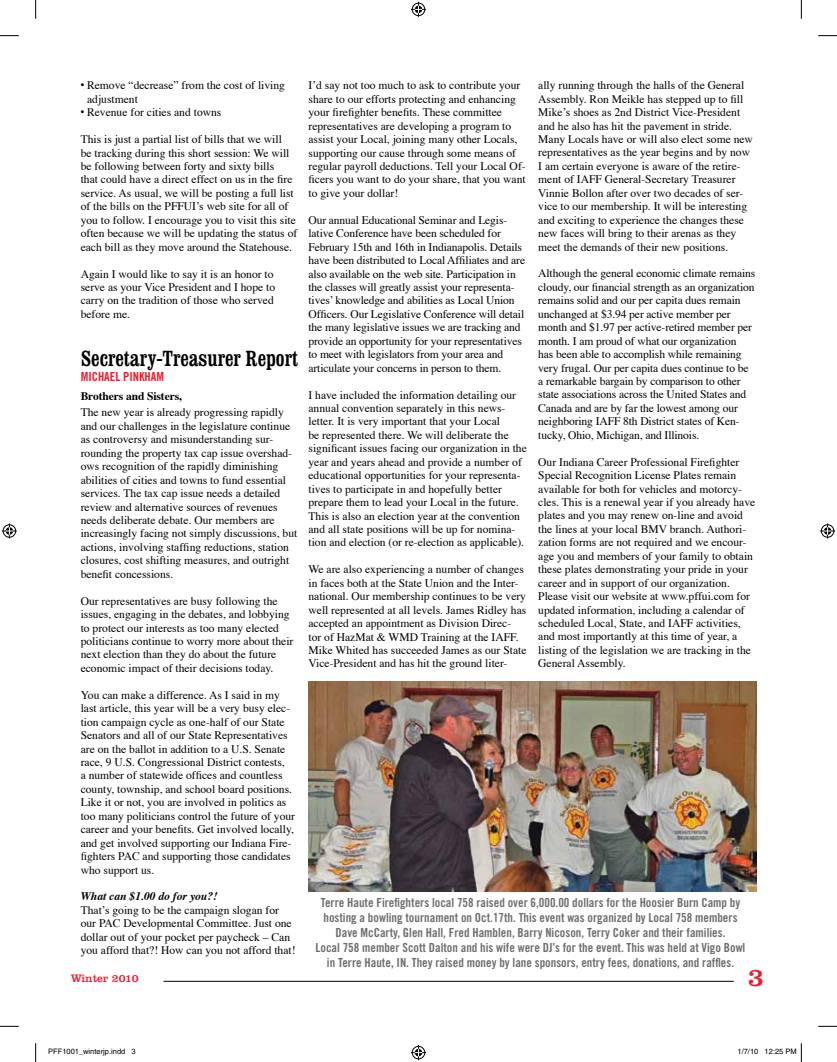
<style>
.page{position:relative;width:837px;height:1062px;background:#fff}
.page>*{position:absolute;margin:0;border:0;box-sizing:border-box;transform-origin:0 0}
.t1{font:26.25px "Clarendon LT Std";color:#ed1c2e}
.t2{font:condensed 22.5px "Clarendon BT";color:#000}
.t3{font:12.5px/15px "Trade Gothic Bold Cond Twenty";color:#6d6e71;text-align:center}
.t4{font:12.5px "Trade Gothic Bold Cond Twenty";color:#ed1c2e}
.t5{font:11.5px/13.4px "Times";color:#000}
.t6{font:italic 700 11.5px "Times";color:#000}
.t7{font:700 11.5px "Times";letter-spacing:-.01em;color:#000}
.t8{font:11.25px "Clarendon LT Std";color:#ed1c2e}
.t9{font:7.5px "Helvetica";color:#000}
.s1{font-size:10px}
</style>
<div class="page">
<hr style="left:163px;top:980px;width:570px;height:1px;background:#000">
<img style="left:308px;top:681px;width:448px;height:210px">
<svg style="left:0;top:35px;width:19px;height:1px"></svg>
<svg style="left:818px;top:35px;width:18px;height:1px"></svg>
<svg style="left:0;top:1025px;width:19px;height:1px"></svg>
<svg style="left:818px;top:1025px;width:18px;height:1px"></svg>
<svg style="left:35px;top:0;width:1px;height:19px"></svg>
<svg style="left:35px;top:1043px;width:1px;height:18px"></svg>
<svg style="left:800px;top:0;width:1px;height:19px"></svg>
<svg style="left:411px;top:2px;width:15px;height:15px"></svg>
<svg style="left:411px;top:1045px;width:15px;height:14px"></svg>
<svg style="left:2px;top:523px;width:15px;height:15px"></svg>
<svg style="left:820px;top:523px;width:14px;height:15px"></svg>
<svg style="left:800px;top:1043px;width:1px;height:18px"></svg>
<p class="t5" style="left:308px;top:78px;width:219px">I’d say not too much to ask to contribute your share to our efforts protecting and enhancing your firefighter benefits. These committee representatives are developing a program to assist your Local, joining many other Locals, supporting our cause through some means of regular payroll deductions. Tell your Local Of&shy;ficers you want to do your share, that you want to give your dollar!</p>
<p class="t5" style="left:308px;top:212px;width:218px">Our annual Educational Seminar and Legis&shy;lative Conference have been scheduled for February 15th and 16th in Indianapolis. Details have been distributed to Local Affiliates and are also available on the web site. Participation in the classes will greatly assist your representa&shy;tives’ knowledge and abilities as Local Union Officers. Our Legislative Conference will detail the many legislative issues we are tracking and provide an opportunity for your representatives to meet with legislators from your area and articulate your concerns in person to them.</p>
<p class="t5" style="left:308px;top:387px;width:220px">I have included the information detailing our annual convention separately in this news&shy;letter. It is very important that your Local<br>be represented there. We will deliberate the significant issues facing our organization in the year and years ahead and provide a number of educational opportunities for your representa&shy;tives to participate in and hopefully better prepare them to lead your Local in the future.<br>This is also an election year at the convention and all state positions will be up for nomina&shy;tion and election (or re-election as applicable).</p>
<p class="t5" style="left:308px;top:561px;width:219px">We are also experiencing a number of changes in faces both at the State Union and the Inter&shy;national. Our membership continues to be very well represented at all levels. James Ridley has accepted an appointment as Division Direc&shy;tor of HazMat &amp; WMD Training at the IAFF.<br>Mike Whited has succeeded James as our State Vice-President and has hit the ground liter-</p>
<p class="t5" style="left:538px;top:78px;width:216px">ally running through the halls of the General Assembly. Ron Meikle has stepped up to fill Mike’s shoes as 2nd District Vice-President and he also has hit the pavement in stride.<br>Many Locals have or will also elect some new representatives as the year begins and by now I am certain everyone is aware of the retire&shy;ment of IAFF General-Secretary Treasurer Vinnie Bollon after over two decades of ser&shy;vice to our membership. It will be interesting and exciting to experience the changes these new faces will bring to their arenas as they meet the demands of their new positions.</p>
<p class="t5" style="left:538px;top:266px;width:218px">Although the general economic climate remains cloudy, our financial strength as an organization remains solid and our per capita dues remain unchanged at $3.94 per active member per month and $1.97 per active-retired member per month. I am proud of what our organization<br>has been able to accomplish while remaining very frugal. Our per capita dues continue to be a remarkable bargain by comparison to other state associations across the United States and Canada and are by far the lowest among our neighboring IAFF 8th District states of Ken&shy;tucky, Ohio, Michigan, and Illinois.</p>
<p class="t5" style="left:538px;top:454px;width:218px">Our Indiana Career Professional Firefighter Special Recognition License Plates remain available for both for vehicles and motorcy&shy;cles. This is a renewal year if you already have plates and you may renew on-line and avoid the lines at your local BMV branch. Authori&shy;zation forms are not required and we encour&shy;age you and members of your family to obtain these plates demonstrating your pride in your career and in support of our organization.<br>Please visit our website at www.pffui.com for updated information, including a calendar of scheduled Local, State, and IAFF activities, and most importantly at this time of year, a listing of the legislation we are tracking in the General Assembly.</p>
<p class="t5" style="left:87px;top:78px;width:199px;text-indent:-6px"><span class="s1">•</span> Remove “decrease” from the cost of living adjustment</p>
<p class="t5" style="left:81px;top:105px;width:142px"><span class="s1">•</span> Revenue for cities and towns</p>
<p class="t5" style="left:81px;top:132px;width:218px">This is just a partial list of bills that we will<br>be tracking during this short session: We will be following between forty and sixty bills<br>that could have a direct effect on us in the fire service. As usual, we will be posting a full list of the bills on the PFFUI’s web site for all of you to follow. I encourage you to visit this site often because we will be updating the status of each bill as they move around the Statehouse.</p>
<p class="t5" style="left:81px;top:266px;width:196px">Again I would like to say it is an honor to serve as your Vice President and I hope to carry on the tradition of those who served before me.</p>
<h2 class="t2" style="left:81px;top:345px;width:219px">Secretary-Treasurer Report</h2>
<p class="t4" style="left:81px;top:369px;width:85px">MICHAEL PINKHAM</p>
<p class="t7" style="left:81px;top:385px;width:103px">Brothers and Sisters,</p>
<p class="t5" style="left:81px;top:405px;width:218px">The new year is already progressing rapidly and our challenges in the legislature continue as controversy and misunderstanding sur&shy;rounding the property tax cap issue overshad&shy;ows recognition of the rapidly diminishing abilities of cities and towns to fund essential services. The tax cap issue needs a detailed review and alternative sources of revenues needs deliberate debate. Our members are increasingly facing not simply discussions, but actions, involving staffing reductions, station closures, cost shifting measures, and outright benefit concessions.</p>
<p class="t5" style="left:81px;top:593px;width:214px">Our representatives are busy following the issues, engaging in the debates, and lobbying to protect our interests as too many elected politicians continue to worry more about their next election than they do about the future economic impact of their decisions today.</p>
<p class="t5" style="left:81px;top:687px;width:216px">You can make a difference. As I said in my last article, this year will be a very busy elec&shy;tion campaign cycle as one-half of our State Senators and all of our State Representatives are on the ballot in addition to a U.S. Senate race, 9 U.S. Congressional District contests,<br>a number of statewide offices and countless county, township, and school board positions.<br>Like it or not, you are involved in politics as too many politicians control the future of your career and your benefits. Get involved locally, and get involved supporting our Indiana Fire&shy;fighters PAC and supporting those candidates who support us.</p>
<p class="t6" style="left:81px;top:885px;width:138px">What can $1.00 do for you?!</p>
<p class="t5" style="left:81px;top:902px;width:216px">That’s going to be the campaign slogan for our PAC Developmental Committee. Just one dollar out of your pocket per paycheck – Can you afford that?! How can you not afford that!</p>
<p class="t3" style="left:315px;top:894px;width:431px">Terre Haute Firefighters local 758 raised over 6,000.00 dollars for the Hoosier Burn Camp by hosting a bowling tournament on Oct.17th. This event was organized by Local 758 members Dave McCarty, Glen Hall, Fred Hamblen, Barry Nicoson, Terry Coker and their families.<br>Local 758 member Scott Dalton and his wife were DJ’s for the event. This was held at Vigo Bowl in Terre Haute, IN. They raised money by lane sponsors, entry fees, donations, and raffles.</p>
<p class="t8" style="left:71px;top:971px;width:69px">Winter 2010</p>
<h1 class="t1" style="left:747px;top:961px;width:18px">3</h1>
<p class="t9" style="left:48px;top:1047px;width:89px">PFF1001_winterjp.indd 3</p>
<p class="t9" style="left:737px;top:1047px;width:61px">1/7/10 12:25 PM</p>
</div>
